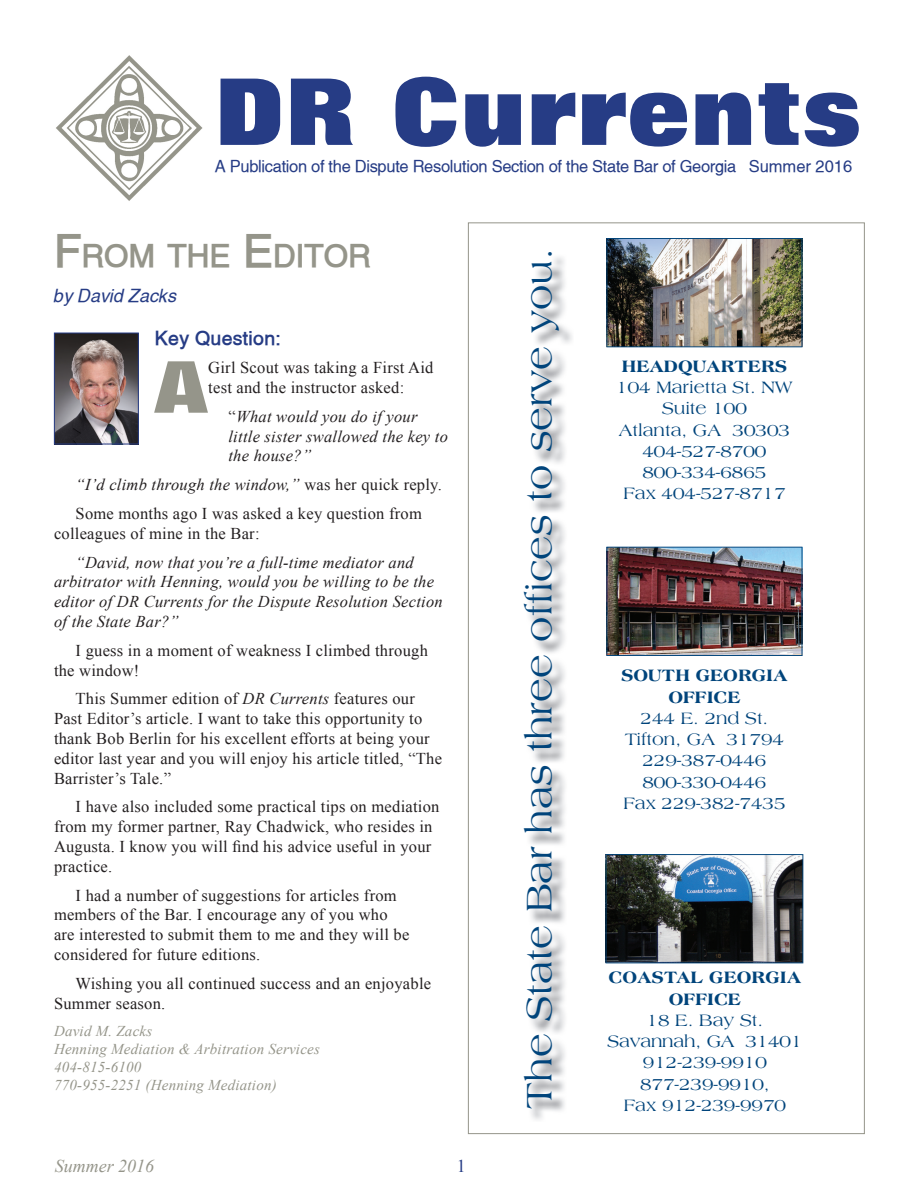
<style>
.page{position:relative;width:918px;height:1188px;background:#fff}
.page>*{position:absolute;margin:0;border:0;box-sizing:border-box;transform-origin:0 0}
.t1{font:800 93px "Folio BT";color:#263c85}
.Body_Text{font:800 72px "Folio BT";color:#95958a}
.t2{font:37.95px "Americana";color:#00447b}
.Headline{font:700 31.5px "Alps";color:#95958a}
.Sub_Head{font:700 19.5px "Alps";letter-spacing:.015em;color:#263c85}
.Byline{font:italic 18px "Alps";color:#263c85}
.t3{font:italic 18px "Times New Roman";color:#95958a}
.t4{font:18px "Times New Roman";color:#263c85}
.t5{font:17.7px/21.3px "Americana";color:#00447b;text-align:center}
.Body_Text-2{font:16.5px/19.8px "Times New Roman";letter-spacing:.015em;color:#231f20}
.Body_Text-3{font:italic 16.5px/19.8px "Times New Roman";letter-spacing:.015em;color:#231f20}
.t6{font:16.5px "Alps Normal";letter-spacing:-.02em;color:#263c85}
.Bio_Text_Blue{font:italic 15px/18px "Times New Roman";letter-spacing:.015em;color:#95958a}
.s1{font-size:45px}
.s2{font-style:normal}
.s3{font-style:italic}
.s4{font-weight:800}
</style>
<div class="page">
<img style="left:56px;top:55px;width:146px;height:146px">
<img style="left:56px;top:335px;width:81px;height:107px">
<div style="left:54px;top:333px;width:85px;height:111px;border:1px solid #263c85"></div>
<img style="left:529px;top:257px;width:43px;height:863px">
<img style="left:606px;top:238px;width:196px;height:109px">
<img style="left:606px;top:547px;width:196px;height:109px">
<img style="left:606px;top:854px;width:197px;height:109px">
<p class="t1" style="left:214px;top:55px;width:649px">DR Currents</p>
<p class="t6" style="left:215px;top:157px;width:639px">A Publication of the Dispute Resolution Section of the State Bar of Georgia Summer 2016</p>
<p class="Headline" style="left:54px;top:237px;width:319px"><span class="s1">F</span>ROM THE <span class="s1">E</span>DITOR</p>
<p class="Byline" style="left:54px;top:285px;width:125px">by David Zacks</p>
<p class="Sub_Head" style="left:155px;top:326px;width:128px">Key Question:</p>
<p class="Body_Text" style="left:155px;top:343px;width:54px">A</p>
<p class="Body_Text-2" style="left:208px;top:357px;width:227px">Girl Scout was taking a First Aid test and the instructor asked:</p>
<p class="Body_Text-3" style="left:228px;top:406px;width:221px"><span class="s2">“</span>What would you do if your little sister swallowed the key to the house?”</p>
<p class="Body_Text-3" style="left:76px;top:474px;width:368px">“I’d climb through the window,” <span class="s2">was her quick reply.</span></p>
<p class="Body_Text-2" style="left:54px;top:503px;width:369px;text-indent:22px">Some months ago I was asked a key question from colleagues of mine in the Bar:</p>
<p class="Body_Text-3" style="left:54px;top:552px;width:390px;text-indent:22px">“David, now that you’re a full-time mediator and arbitrator with Henning, would you be willing to be the editor of DR Currents for the Dispute Resolution Section of the State Bar?”</p>
<p class="Body_Text-2" style="left:54px;top:640px;width:375px;text-indent:22px">I guess in a moment of weakness I climbed through the window!</p>
<p class="Body_Text-2" style="left:54px;top:689px;width:390px;text-indent:22px">This Summer edition of <span class="s3">DR Currents</span> features our Past Editor’s article. I want to take this opportunity to thank Bob Berlin for his excellent efforts at being your editor last year and you will enjoy his article titled, “The Barrister’s Tale.”</p>
<p class="Body_Text-2" style="left:54px;top:797px;width:387px;text-indent:22px">I have also included some practical tips on mediation from my former partner, Ray Chadwick, who resides in Augusta. I know you will find his advice useful in your practice.</p>
<p class="Body_Text-2" style="left:54px;top:885px;width:357px;text-indent:22px">I had a number of suggestions for articles from members of the Bar. I encourage any of you who are interested to submit them to me and they will be considered for future editions.</p>
<p class="Body_Text-2" style="left:54px;top:973px;width:379px;text-indent:22px">Wishing you all continued success and an enjoyable<br>Summer season.</p>
<p class="Bio_Text_Blue" style="left:54px;top:1021px;width:267px">David M. Zacks<br>Henning Mediation &amp; Arbitration Services</p>
<p class="Bio_Text_Blue" style="left:54px;top:1057px;width:89px">404-815-6100</p>
<p class="Bio_Text_Blue" style="left:54px;top:1075px;width:224px">770-955-2251 (Henning Mediation)</p>
<p class="t3" style="left:55px;top:1154px;width:101px">Summer 2016</p>
<p class="t4" style="left:457px;top:1154px;width:10px">1</p>
<p class="t2" style="left:518px;top:1109px;width:862px;rotate:-90deg">The State Bar has three offices to serve you.</p>
<p class="t5" style="left:616px;top:356px;width:178px"><span class="s4">HEADQUARTERS<br></span>104 Marietta St. NW<br>Suite 100<br>Atlanta, GA 30303<br>404-527-8700<br>800-334-6865<br>Fax 404-527-8717</p>
<p class="t5" style="left:621px;top:665px;width:168px"><span class="s4">SOUTH GEORGIA<br>OFFICE<br></span>244 E. 2nd St.<br>Tifton, GA 31794<br>229-387-0446<br>800-330-0446<br>Fax 229-382-7435</p>
<p class="t5" style="left:607px;top:967px;width:196px"><span class="s4">COASTAL GEORGIA<br>OFFICE<br></span>18 E. Bay St.<br>Savannah, GA 31401<br>912-239-9910<br>877-239-9910,<br>Fax 912-239-9970</p>
</div>
